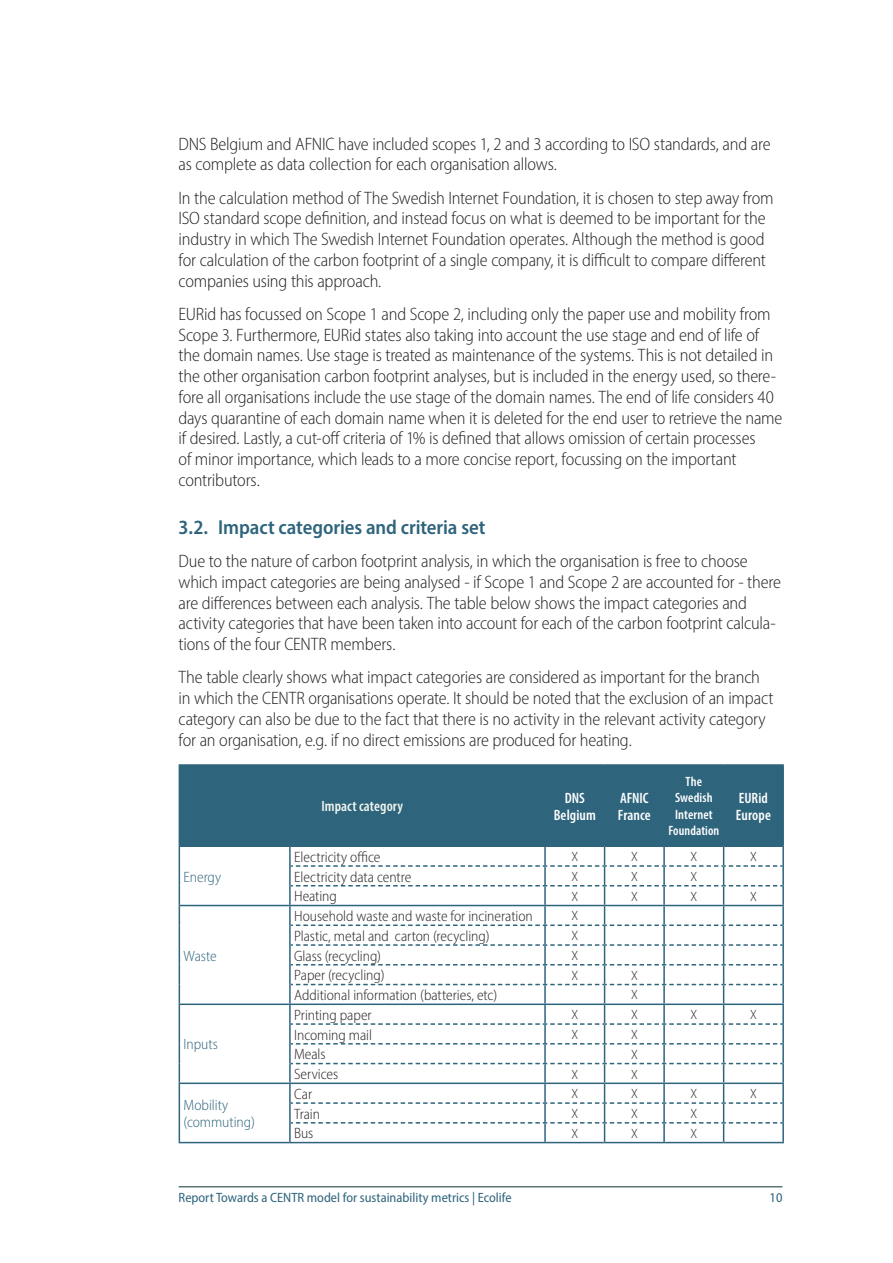
<style>
.page{position:relative;width:893px;height:1263px;background:#fff}
.page>*{position:absolute;margin:0;border:0;box-sizing:border-box;transform-origin:0 0}
.t1{font:600 semi-condensed 20.25px "Myriad Pro";letter-spacing:-.005em;color:#2e647c}
.t2{font:300 semi-condensed 18px/20.7px "Myriad Pro";letter-spacing:-.01em;color:#231f20}
.t3{font:300 semi-condensed 15px "Myriad Pro";color:#231f20}
.t4{font:300 semi-condensed 15px/16.5px "Myriad Pro";color:#2e647c}
.t5{font:600 condensed 15px/16.5px "Myriad Pro";letter-spacing:.005em;color:#fff}
.t6{font:600 condensed 15px "Myriad Pro";letter-spacing:.005em;color:#f0f6ee}
.t7{font:semi-condensed 13.5px "Myriad Pro";color:#2e647c}
.t8{font:300 semi-condensed 13.5px "Myriad Pro";color:#231f20}
.t9{font:600 condensed 13.5px/16.5px "Myriad Pro";letter-spacing:.01em;color:#fff;text-align:center}
</style>
<div class="page">
<hr style="left:179px;top:1186px;width:603px;height:1px;background:#0e3233">
<div style="left:180px;top:766px;width:602px;height:79px;background:#2e647c"></div>
<hr style="left:179px;top:764px;width:111px;height:2px;background:#2e647c">
<hr style="left:179px;top:766px;width:1px;height:79px;background:#2e647c">
<hr style="left:290px;top:764px;width:255px;height:2px;background:#2e647c">
<hr style="left:545px;top:764px;width:60px;height:2px;background:#2e647c">
<hr style="left:544px;top:766px;width:2px;height:79px;background:#2e647c">
<hr style="left:605px;top:764px;width:59px;height:2px;background:#2e647c">
<hr style="left:604px;top:766px;width:1px;height:79px;background:#2e647c">
<hr style="left:664px;top:764px;width:60px;height:2px;background:#2e647c">
<hr style="left:663px;top:766px;width:2px;height:79px;background:#2e647c">
<hr style="left:724px;top:764px;width:60px;height:2px;background:#2e647c">
<hr style="left:723px;top:766px;width:1px;height:79px;background:#2e647c">
<hr style="left:782px;top:766px;width:2px;height:79px;background:#2e647c">
<hr style="left:179px;top:845px;width:111px;height:2px;background:#2e647c">
<hr style="left:290px;top:845px;width:255px;height:2px;background:#2e647c">
<hr style="left:545px;top:845px;width:60px;height:2px;background:#2e647c">
<hr style="left:605px;top:845px;width:59px;height:2px;background:#2e647c">
<hr style="left:664px;top:845px;width:60px;height:2px;background:#2e647c">
<hr style="left:724px;top:845px;width:60px;height:2px;background:#2e647c">
<hr style="left:179px;top:905px;width:111px;height:1px;background:#2e647c">
<hr style="left:179px;top:1003px;width:111px;height:2px;background:#2e647c">
<hr style="left:179px;top:1082px;width:111px;height:2px;background:#2e647c">
<svg style="left:179px;top:847px;width:1px;height:295px"></svg>
<svg style="left:289px;top:847px;width:495px;height:295px"></svg>
<hr style="left:179px;top:1142px;width:111px;height:1px;background:#2e647c">
<hr style="left:290px;top:1142px;width:255px;height:1px;background:#2e647c">
<hr style="left:545px;top:1142px;width:60px;height:1px;background:#2e647c">
<hr style="left:605px;top:1142px;width:59px;height:1px;background:#2e647c">
<hr style="left:664px;top:1142px;width:60px;height:1px;background:#2e647c">
<hr style="left:724px;top:1142px;width:60px;height:1px;background:#2e647c">
<p class="t2" style="left:179px;top:133px;width:593px">DNS Belgium and AFNIC have included scopes 1, 2 and 3 according to ISO standards, and are as complete as data collection for each organisation allows.</p>
<p class="t2" style="left:179px;top:187px;width:597px">In the calculation method of The Swedish Internet Foundation, it is chosen to step away from ISO standard scope definition, and instead focus on what is deemed to be important for the industry in which The Swedish Internet Foundation operates. Although the method is good for calculation of the carbon footprint of a single company, it is difficult to compare different companies using this approach.</p>
<p class="t2" style="left:179px;top:304px;width:605px">EURid has focussed on Scope 1 and Scope 2, including only the paper use and mobility from Scope 3. Furthermore, EURid states also taking into account the use stage and end of life of the domain names. Use stage is treated as maintenance of the systems. This is not detailed in the other organisation carbon footprint analyses, but is included in the energy used, so there&shy;fore all organisations include the use stage of the domain names. The end of life considers 40 days quarantine of each domain name when it is deleted for the end user to retrieve the name if desired. Lastly, a cut-off criteria of 1% is defined that allows omission of certain processes<br>of minor importance, which leads to a more concise report, focussing on the important contributors.</p>
<p class="t1" style="left:179px;top:514px;width:308px">3.2. Impact categories and criteria set</p>
<p class="t2" style="left:179px;top:551px;width:604px">Due to the nature of carbon footprint analysis, in which the organisation is free to choose which impact categories are being analysed - if Scope 1 and Scope 2 are accounted for - there are differences between each analysis. The table below shows the impact categories and activity categories that have been taken into account for each of the carbon footprint calcula&shy;tions of the four CENTR members.</p>
<p class="t2" style="left:179px;top:667px;width:596px">The table clearly shows what impact categories are considered as important for the branch in which the CENTR organisations operate. It should be noted that the exclusion of an impact category can also be due to the fact that there is no activity in the relevant activity category for an organisation, e.g. if no direct emissions are produced for heating.</p>
<p class="t4" style="left:184px;top:868px;width:39px">Energy</p>
<p class="t4" style="left:184px;top:947px;width:35px">Waste</p>
<p class="t4" style="left:184px;top:1036px;width:36px">Inputs</p>
<p class="t4" style="left:184px;top:1097px;width:73px">Mobility (commuting)</p>
<p class="t6" style="left:321px;top:797px;width:83px">Impact category</p>
<p class="t5" style="left:554px;top:789px;width:44px;text-align:center">DNS<br>Belgium</p>
<p class="t5" style="left:618px;top:789px;width:34px">AFNIC<br>France</p>
<p class="t9" style="left:668px;top:773px;width:53px">The<br>Swedish<br>Internet<br>Foundation</p>
<p class="t5" style="left:736px;top:789px;width:37px">EURid<br>Europe</p>
<p class="t3" style="left:294px;top:848px;width:88px">Electricity office</p>
<p class="t8" style="left:571px;top:849px;width:8px">X</p>
<p class="t8" style="left:631px;top:849px;width:8px">X</p>
<p class="t8" style="left:690px;top:849px;width:8px">X</p>
<p class="t8" style="left:750px;top:849px;width:8px">X</p>
<p class="t3" style="left:294px;top:867px;width:119px">Electricity data centre</p>
<p class="t8" style="left:571px;top:868px;width:8px">X</p>
<p class="t8" style="left:631px;top:868px;width:8px">X</p>
<p class="t8" style="left:690px;top:868px;width:8px">X</p>
<p class="t3" style="left:294px;top:887px;width:44px">Heating</p>
<p class="t8" style="left:571px;top:888px;width:8px">X</p>
<p class="t8" style="left:631px;top:888px;width:8px">X</p>
<p class="t8" style="left:690px;top:888px;width:8px">X</p>
<p class="t8" style="left:750px;top:888px;width:8px">X</p>
<p class="t3" style="left:294px;top:907px;width:240px">Household waste and waste for incineration</p>
<p class="t8" style="left:571px;top:908px;width:8px">X</p>
<p class="t3" style="left:294px;top:927px;width:197px">Plastic, metal and carton (recycling)</p>
<p class="t8" style="left:571px;top:928px;width:8px">X</p>
<p class="t3" style="left:294px;top:946px;width:89px">Glass (recycling)</p>
<p class="t8" style="left:571px;top:947px;width:8px">X</p>
<p class="t3" style="left:294px;top:966px;width:92px">Paper (recycling)</p>
<p class="t8" style="left:571px;top:967px;width:8px">X</p>
<p class="t8" style="left:631px;top:967px;width:8px">X</p>
<p class="t3" style="left:294px;top:986px;width:205px">Additional information (batteries, etc)</p>
<p class="t8" style="left:631px;top:987px;width:8px">X</p>
<p class="t3" style="left:294px;top:1006px;width:79px">Printing paper</p>
<p class="t8" style="left:571px;top:1007px;width:8px">X</p>
<p class="t8" style="left:631px;top:1007px;width:8px">X</p>
<p class="t8" style="left:690px;top:1007px;width:8px">X</p>
<p class="t8" style="left:750px;top:1007px;width:8px">X</p>
<p class="t3" style="left:294px;top:1025px;width:79px">Incoming mail</p>
<p class="t8" style="left:571px;top:1026px;width:8px">X</p>
<p class="t8" style="left:631px;top:1026px;width:8px">X</p>
<p class="t3" style="left:294px;top:1045px;width:33px">Meals</p>
<p class="t8" style="left:631px;top:1046px;width:8px">X</p>
<p class="t3" style="left:294px;top:1065px;width:46px">Services</p>
<p class="t8" style="left:571px;top:1066px;width:8px">X</p>
<p class="t8" style="left:631px;top:1066px;width:8px">X</p>
<p class="t3" style="left:294px;top:1085px;width:19px">Car</p>
<p class="t8" style="left:571px;top:1086px;width:8px">X</p>
<p class="t8" style="left:631px;top:1086px;width:8px">X</p>
<p class="t8" style="left:690px;top:1086px;width:8px">X</p>
<p class="t8" style="left:750px;top:1086px;width:8px">X</p>
<p class="t3" style="left:294px;top:1104px;width:27px">Train</p>
<p class="t8" style="left:571px;top:1105px;width:8px">X</p>
<p class="t8" style="left:631px;top:1105px;width:8px">X</p>
<p class="t8" style="left:690px;top:1105px;width:8px">X</p>
<p class="t3" style="left:294px;top:1124px;width:21px">Bus</p>
<p class="t8" style="left:571px;top:1125px;width:8px">X</p>
<p class="t8" style="left:631px;top:1125px;width:8px">X</p>
<p class="t8" style="left:690px;top:1125px;width:8px">X</p>
<p class="t7" style="left:179px;top:1189px;width:334px">Report Towards a CENTR model for sustainability metrics | Ecolife</p>
<p class="t7" style="left:770px;top:1189px;width:14px">10</p>
</div>
